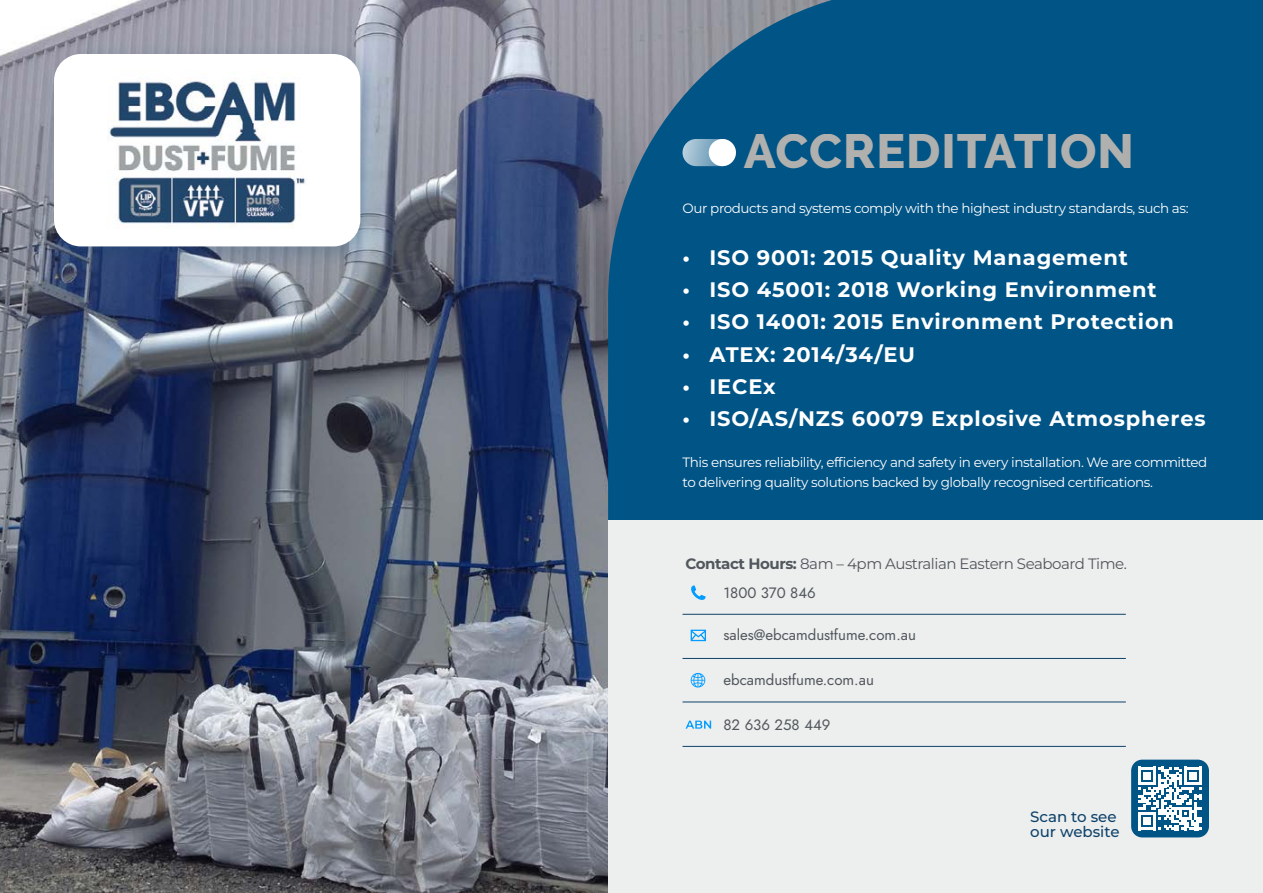
<style>
.page{position:relative;width:1263px;height:893px;background:#fff}
.page>*{position:absolute;margin:0;border:0;box-sizing:border-box;transform-origin:0 0}
.t1{font:800 48px "Raleway";letter-spacing:.02em;color:#b0b0ae}
.t2{font:700 21px "Montserrat";letter-spacing:.04em;color:#fff}
.t3{font:15px "Jost";color:#51575c}
.t4{font:15px "Montserrat";letter-spacing:-.03em;color:#51575c}
.t5{font:500 15px/15px "Montserrat";color:#0f436b}
.t6{font:13.5px/19.5px "Montserrat";letter-spacing:-.03em;color:#fff}
.s1{font-weight:700}
</style>
<div class="page">
<img style="left:0;top:0;width:608px;height:893px">
<div style="left:608px;top:0;width:655px;height:521px;background:#005486"></div>
<div style="left:41px;top:41px;width:347px;height:233px;background:#0f436b;opacity:.27"></div>
<div style="left:54px;top:54px;width:306px;height:192px;background:#fff;border-radius:27px"></div>
<img style="left:107px;top:77px;width:200px;height:150px">
<div style="left:608px;top:521px;width:655px;height:372px;background:#edeeee"></div>
<hr style="left:682px;top:614px;width:444px;height:1px;background:#0f436b">
<hr style="left:682px;top:658px;width:444px;height:1px;background:#0f436b">
<hr style="left:682px;top:702px;width:444px;height:1px;background:#0f436b">
<hr style="left:682px;top:746px;width:444px;height:1px;background:#0f436b">
<svg style="left:691px;top:585px;width:15px;height:15px"></svg>
<svg style="left:685px;top:721px;width:26px;height:8px"></svg>
<svg style="left:691px;top:630px;width:15px;height:11px"></svg>
<svg style="left:691px;top:673px;width:14px;height:14px"></svg>
<div style="left:1131px;top:760px;width:78px;height:77px;background:#005486;border-radius:11px"></div>
<svg style="left:1138px;top:767px;width:64px;height:63px"></svg>
<svg style="left:682px;top:139px;width:54px;height:27px"></svg>
<div style="left:709px;top:139px;width:27px;height:27px;background:#fff;border-radius:50%"></div>
<h1 class="t1" style="left:744px;top:124px;width:392px">ACCREDITATION</h1>
<p class="t6" style="left:682px;top:198px;width:507px">Our products and systems comply with the highest industry standards, such as:</p>
<h2 class="t2" style="left:682px;top:242px;width:447px">• ISO 9001: 2015 Quality Management</h2>
<h2 class="t2" style="left:682px;top:274px;width:476px">• ISO 45001: 2018 Working Environment</h2>
<h2 class="t2" style="left:682px;top:307px;width:493px">• ISO 14001: 2015 Environment Protection</h2>
<h2 class="t2" style="left:682px;top:339px;width:234px">• ATEX: 2014/34/EU</h2>
<h2 class="t2" style="left:682px;top:371px;width:95px">• IECEx</h2>
<h2 class="t2" style="left:682px;top:403px;width:524px">• ISO/AS/NZS 60079 Explosive Atmospheres</h2>
<p class="t6" style="left:682px;top:452px;width:526px">This ensures reliability, efficiency and safety in every installation. We are committed to delivering quality solutions backed by globally recognised certifications.</p>
<p class="t4" style="left:685px;top:554px;width:443px"><span class="s1">Contact Hours:</span> 8am – 4pm Australian Eastern Seaboard Time.</p>
<p class="t3" style="left:723px;top:582px;width:94px">1800 370 846</p>
<p class="t3" style="left:723px;top:625px;width:194px">sales@ebcamdustfume.com.au</p>
<p class="t3" style="left:723px;top:670px;width:152px">ebcamdustfume.com.au</p>
<p class="t3" style="left:723px;top:714px;width:109px">82 636 258 449</p>
<p class="t5" style="left:1030px;top:809px;width:91px">Scan to see our website</p>
</div>
